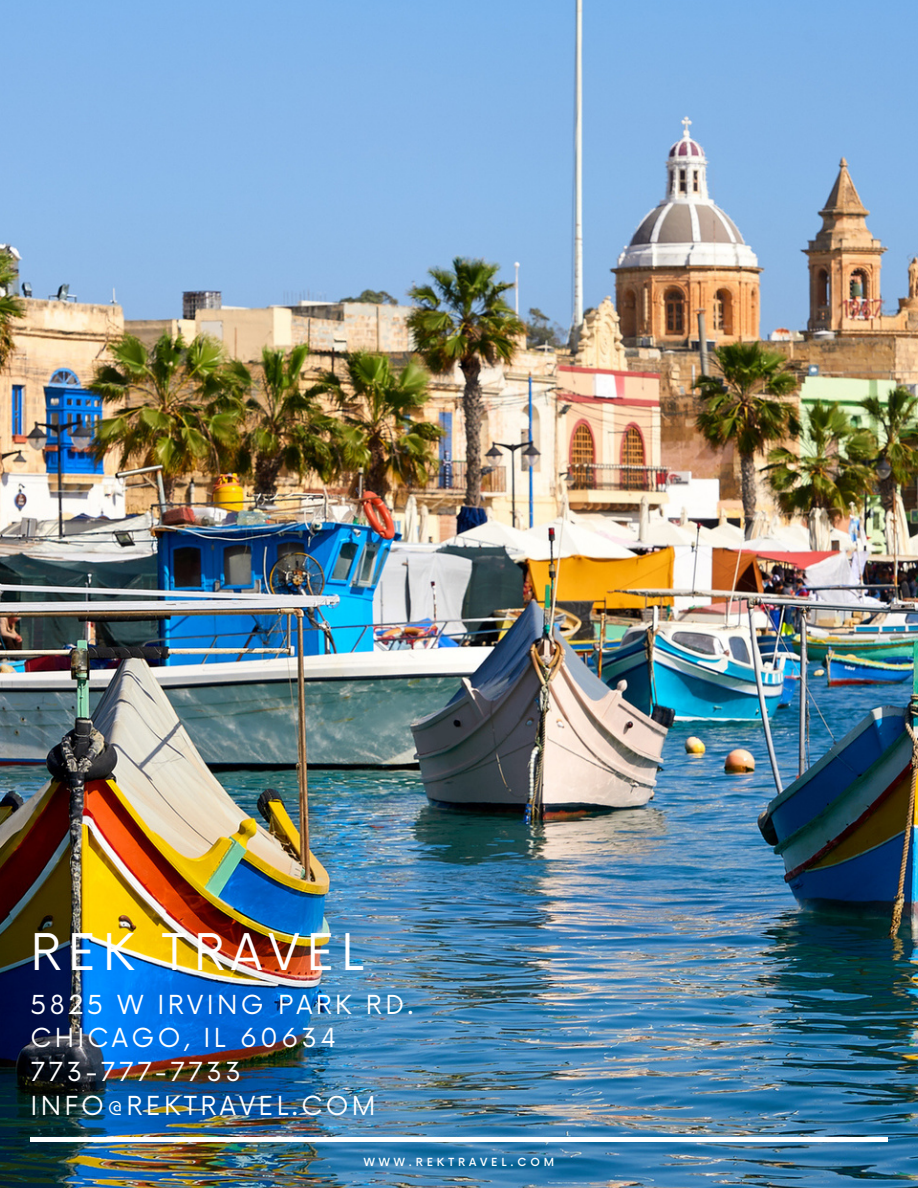
<style>
.page{position:relative;width:918px;height:1188px;background:#fff}
.page>*{position:absolute;margin:0;border:0;box-sizing:border-box;transform-origin:0 0}
.t1{font:49.2px "Now";letter-spacing:.13em;color:#fff}
.t2{font:25.5px/33.8px "Now";letter-spacing:.13em;color:#fff}
.t3{font:500 10.95px "Now";letter-spacing:.36em;color:#fff}
</style>
<div class="page">
<img style="left:0;top:0;width:918px;height:1188px">
<hr style="left:30px;top:1138px;width:858px;height:3px;background:#fff">
<h1 class="t1" style="left:30px;top:912px;width:335px">REK TRAVEL</h1>
<p class="t2" style="left:30px;top:986px;width:385px">5825 W IRVING PARK RD.<br>CHICAGO, IL 60634<br>773-777-7733<br>INFO@REKTRAVEL.COM</p>
<p class="t3" style="left:364px;top:1154px;width:192px">WWW.REKTRAVEL.COM</p>
</div>
